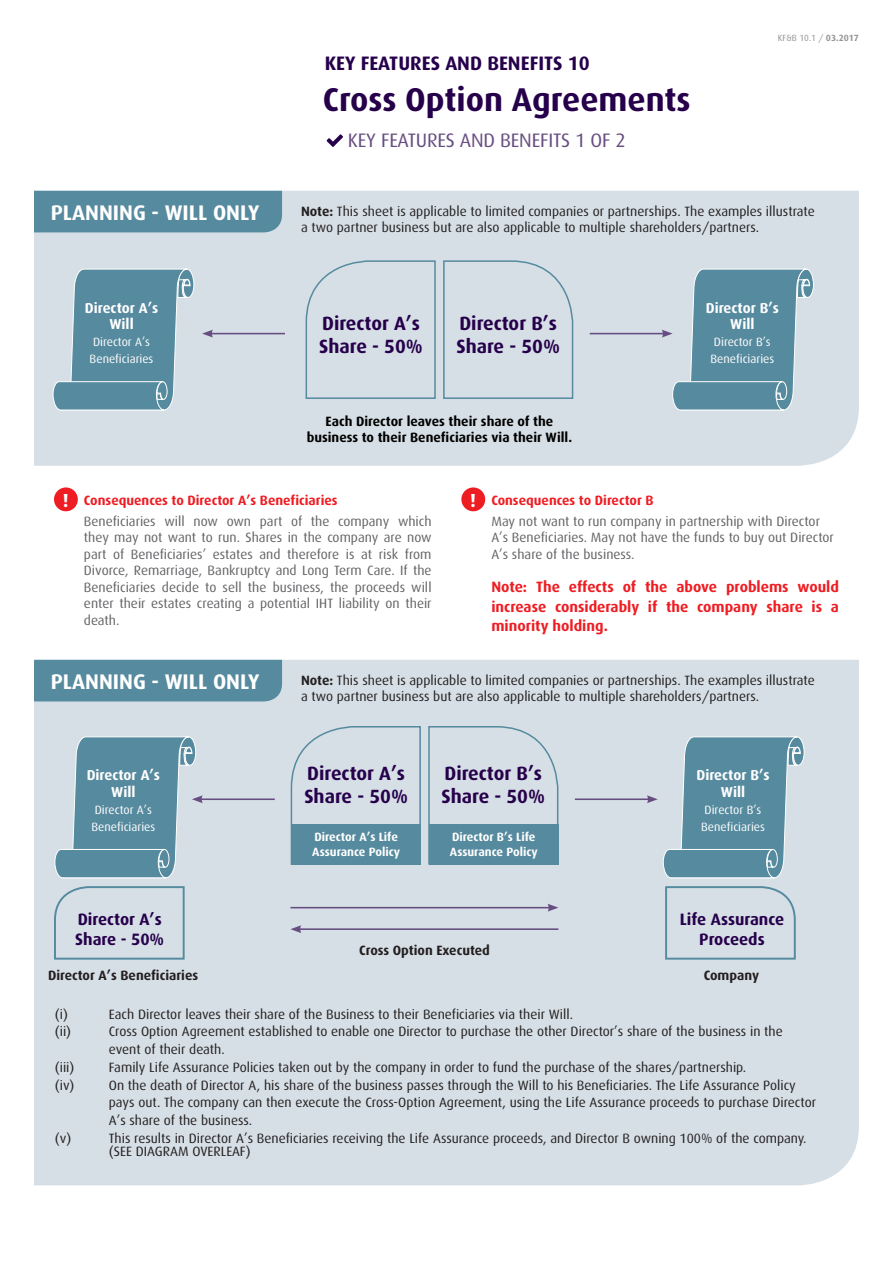
<style>
.page{position:relative;width:893px;height:1263px;background:#fff}
.page>*{position:absolute;margin:0;border:0;box-sizing:border-box;transform-origin:0 0}
.Headline{font:700 33px "Dax";color:#26004b}
.t1{font:700 21.15px "Dax";color:#fff}
.t2{font:19.5px "Dax";letter-spacing:-.01em;color:#674d81}
.t3{font:700 19.5px "Dax";color:#26004b}
.t4{font:700 19.2px "Dax";color:#26004b}
.t5{font:700 18.9px "Dax";color:#fff}
.t6{font:700 16.5px/19.8px "Dax";color:#26004b;text-align:center}
.t7{font:700 15px/19.5px "Dax";color:#ee1d23;text-align:justify}
.t8{font:700 14.4px/16.8px "Dax";color:#fff;text-align:center}
.Body_Copy{font:13.5px/16.5px "Dax";color:#231f20}
.Body_Copy-2{font:13.5px/16.5px "Dax";color:#636366;text-align:justify}
.t9{font:700 13.5px/16.5px "Dax";color:#000;text-align:center}
.Body_Copy-3{font:700 13.5px "Dax";color:#ee1d23}
.t10{font:700 13.5px "Dax";color:#231f20}
.t11{font:12px/16.8px "Dax";color:#fff}
.t12{font:700 12px/14.4px "Dax";color:#fff}
.t13{font:9px "Dax";color:#939598}
.s1{font-weight:700}
</style>
<div class="page">
<div style="left:34px;top:191px;width:825px;height:275px;background:#d6dfe5"></div>
<div style="left:34px;top:660px;width:825px;height:525px;background:#d6dfe5"></div>
<div style="left:442px;top:260px;width:132px;height:140px;background:#d6dfe5"></div>
<div style="left:34px;top:191px;width:248px;height:41px;background:#568a9e"></div>
<div style="left:34px;top:660px;width:248px;height:41px;background:#568a9e"></div>
<hr style="left:590px;top:333px;width:74px;height:1px;background:#674d81">
<hr style="left:575px;top:798px;width:74px;height:2px;background:#674d81">
<hr style="left:210px;top:333px;width:75px;height:1px;background:#674d81">
<svg style="left:202px;top:330px;width:11px;height:8px"></svg>
<hr style="left:200px;top:798px;width:75px;height:2px;background:#674d81">
<hr style="left:299px;top:928px;width:259px;height:2px;background:#674d81">
<svg style="left:290px;top:925px;width:11px;height:8px"></svg>
<hr style="left:290px;top:907px;width:260px;height:1px;background:#674d81">
<svg style="left:548px;top:904px;width:10px;height:7px"></svg>
<div style="left:305px;top:260px;width:131px;height:140px;background:#d6dfe5"></div>
<svg style="left:53px;top:885px;width:133px;height:75px;background:#ccd8df"></svg>
<svg style="left:664px;top:885px;width:133px;height:75px;background:#ccd8df"></svg>
<div style="left:290px;top:725px;width:269px;height:140px;background:#d6dfe5"></div>
<div style="left:291px;top:824px;width:130px;height:41px;background:#568a9e"></div>
<div style="left:429px;top:824px;width:130px;height:41px;background:#568a9e"></div>
<svg style="left:327px;top:134px;width:16px;height:13px"></svg>
<div style="left:55px;top:489px;width:21px;height:21px;background:#ee1d23;border-radius:50%"></div>
<div style="left:54px;top:487px;width:24px;height:24px;border:3px solid #ee1d23;border-radius:50%"></div>
<div style="left:463px;top:489px;width:21px;height:21px;background:#ee1d23;border-radius:50%"></div>
<div style="left:461px;top:487px;width:24px;height:24px;border:3px solid #ee1d23;border-radius:50%"></div>
<svg style="left:54px;top:736px;width:149px;height:142px;background:#7ea4b4"></svg>
<svg style="left:647px;top:736px;width:158px;height:142px;background:#82a7b6"></svg>
<svg style="left:662px;top:268px;width:152px;height:143px;background:#80a6b5"></svg>
<svg style="left:52px;top:268px;width:143px;height:143px;background:#7ba2b2"></svg>
<p class="t1" style="left:51px;top:200px;width:210px">PLANNING - WILL ONLY</p>
<p class="t8" style="left:85px;top:299px;width:75px">Director A’s<br>Will</p>
<p class="t11" style="left:90px;top:334px;width:65px">Director A’s<br>Beneficiaries</p>
<p class="t3" style="left:325px;top:52px;width:267px">KEY FEATURES AND BENEFITS 10</p>
<p class="Headline" style="left:323px;top:81px;width:369px">Cross Option Agreements</p>
<p class="t2" style="left:348px;top:129px;width:279px">KEY FEATURES AND BENEFITS 1 OF 2</p>
<p class="t13" style="left:778px;top:33px;width:83px">KF&amp;B 10.1 / <span class="s1">03.2017</span></p>
<p class="Body_Copy" style="left:301px;top:203px;width:515px"><span class="s1">Note:</span> This sheet is applicable to limited companies or partnerships. The examples illustrate a two partner business but are also applicable to multiple shareholders/partners.</p>
<p class="t4" style="left:322px;top:312px;width:99px">Director A’s</p>
<p class="t4" style="left:319px;top:335px;width:105px">Share - 50%</p>
<p class="t4" style="left:459px;top:312px;width:99px">Director B’s</p>
<p class="t4" style="left:456px;top:335px;width:105px">Share - 50%</p>
<p class="t9" style="left:307px;top:413px;width:267px">Each Director leaves their share of the business to their Beneficiaries via their Will.</p>
<p class="t8" style="left:706px;top:299px;width:75px">Director B’s<br>Will</p>
<p class="t11" style="left:710px;top:334px;width:65px">Director B’s<br>Beneficiaries</p>
<p class="t5" style="left:62px;top:489px;width:8px">!</p>
<p class="t5" style="left:470px;top:489px;width:8px">!</p>
<p class="Body_Copy-3" style="left:84px;top:493px;width:255px">Consequences to Director A’s Beneficiaries</p>
<p class="Body_Copy-2" style="left:84px;top:513px;width:349px">Beneficiaries will now own part of the company which they may not want to run. Shares in the company are now part of Beneficiaries’ estates and therefore is at risk from Divorce, Remarriage, Bankruptcy and Long Term Care. If the Beneficiaries decide to sell the business, the proceeds will enter their estates creating a potential IHT liability on their death.</p>
<p class="Body_Copy-3" style="left:491px;top:493px;width:164px">Consequences to Director B</p>
<p class="Body_Copy-2" style="left:491px;top:513px;width:344px;text-align:left">May not want to run company in partnership with Director<br>A’s Beneficiaries. May not have the funds to buy out Director<br>A’s share of the business.</p>
<p class="t7" style="left:491px;top:577px;width:349px">Note: The effects of the above problems would increase considerably if the company share is a minority holding.</p>
<p class="t1" style="left:51px;top:669px;width:210px">PLANNING - WILL ONLY</p>
<p class="Body_Copy" style="left:301px;top:672px;width:515px"><span class="s1">Note:</span> This sheet is applicable to limited companies or partnerships. The examples illustrate a two partner business but are also applicable to multiple shareholders/partners.</p>
<p class="t8" style="left:87px;top:767px;width:75px">Director A’s<br>Will</p>
<p class="t11" style="left:91px;top:801px;width:65px">Director A’s<br>Beneficiaries</p>
<p class="t4" style="left:307px;top:763px;width:99px">Director A’s</p>
<p class="t4" style="left:304px;top:786px;width:105px">Share - 50%</p>
<p class="t4" style="left:445px;top:763px;width:99px">Director B’s</p>
<p class="t4" style="left:441px;top:786px;width:105px">Share - 50%</p>
<p class="t12" style="left:312px;top:830px;width:90px">Director A’s Life<br>Assurance Policy</p>
<p class="t12" style="left:450px;top:830px;width:90px">Director B’s Life<br>Assurance Policy</p>
<p class="t8" style="left:696px;top:767px;width:75px">Director B’s<br>Will</p>
<p class="t11" style="left:701px;top:801px;width:65px">Director B’s<br>Beneficiaries</p>
<p class="t6" style="left:78px;top:909px;width:86px">Director A’s</p>
<p class="t6" style="left:75px;top:929px;width:91px">Share - 50%</p>
<p class="t10" style="left:359px;top:943px;width:132px">Cross Option Executed</p>
<p class="t6" style="left:680px;top:909px;width:106px">Life Assurance<br>Proceeds</p>
<p class="t10" style="left:48px;top:968px;width:152px">Director A’s Beneficiaries</p>
<p class="t10" style="left:704px;top:968px;width:57px">Company</p>
<p class="Body_Copy" style="left:55px;top:1006px;width:15px">(i)</p>
<p class="Body_Copy" style="left:109px;top:1006px;width:466px">Each Director leaves their share of the Business to their Beneficiaries via their Will.</p>
<p class="Body_Copy" style="left:55px;top:1023px;width:18px">(ii)</p>
<p class="Body_Copy" style="left:109px;top:1023px;width:675px">Cross Option Agreement established to enable one Director to purchase the other Director’s share of the business in the</p>
<p class="Body_Copy" style="left:109px;top:1041px;width:117px">event of their death.</p>
<p class="Body_Copy" style="left:55px;top:1059px;width:21px">(iii)</p>
<p class="Body_Copy" style="left:109px;top:1059px;width:639px">Family Life Assurance Policies taken out by the company in order to fund the purchase of the shares/partnership.</p>
<p class="Body_Copy" style="left:55px;top:1077px;width:21px">(iv)</p>
<p class="Body_Copy" style="left:109px;top:1077px;width:688px">On the death of Director A, his share of the business passes through the Will to his Beneficiaries. The Life Assurance Policy</p>
<p class="Body_Copy" style="left:109px;top:1094px;width:709px">pays out. The company can then execute the Cross-Option Agreement, using the Life Assurance proceeds to purchase Director</p>
<p class="Body_Copy" style="left:109px;top:1112px;width:145px">A’s share of the business.</p>
<p class="Body_Copy" style="left:55px;top:1130px;width:18px">(v)</p>
<p class="Body_Copy" style="left:109px;top:1131px;width:699px;line-height:13.5px">This results in Director A’s Beneficiaries receiving the Life Assurance proceeds, and Director B owning 100% of the company. (SEE DIAGRAM OVERLEAF)</p>
</div>
